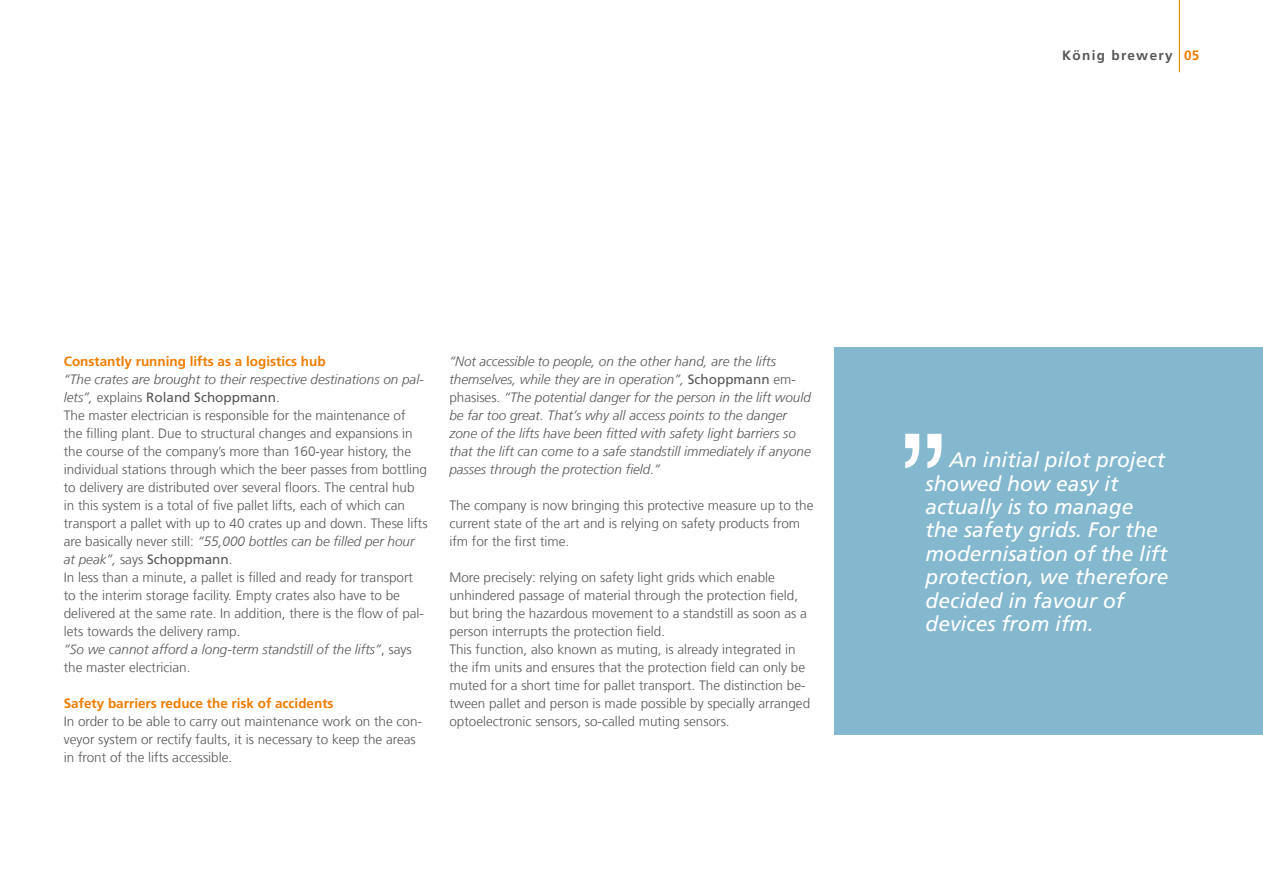
<style>
.page{position:relative;width:1263px;height:893px;background:#fff}
.page>*{position:absolute;margin:0;border:0;box-sizing:border-box;transform-origin:0 0}
.t1{font:135px "Helvetica";color:#fff}
.Zitat{font:italic 21px/23.4px "Frutiger LT Com";color:#fff}
.Fließtext_9pt_versch{font:300 13.5px/18px "Frutiger LT Com";color:#565656}
.Fließtext_9pt_versch-2{font:italic 300 13.5px/18px "Frutiger LT Com";color:#565656}
.Fließtext_9pt_headli{font:700 13.5px "Frutiger LT Com";color:#ef7c00}
.t2{font:700 13.5px "Frutiger LT Com";letter-spacing:.1em;color:#565656}
.s1{color:#ef7c00}
.s2{font-style:normal}
.s3{font-weight:400;font-style:normal}
.s4{font-style:italic}
.s5{font-weight:400}
</style>
<div class="page">
<div style="left:835px;top:348px;width:428px;height:387px;background:#83b8ce"></div>
<hr style="left:1179px;top:0;width:1px;height:72px;background:#ef7c00">
<p class="t2" style="left:1062px;top:47px;width:139px">König brewery <span class="s1">05</span></p>
<p class="Fließtext_9pt_headli" style="left:64px;top:353px;width:263px">Constantly running lifts as a logistics hub</p>
<p class="Fließtext_9pt_versch-2" style="left:64px;top:370px;width:362px">“The crates are brought to their respective destinations on pal&shy;lets”, <span class="s2">explains</span> <span class="s3">Roland Schoppmann</span><span class="s2">.</span></p>
<p class="Fließtext_9pt_versch" style="left:64px;top:406px;width:365px">The master electrician is responsible for the maintenance of the filling plant. Due to structural changes and expansions in the course of the company’s more than 160-year history, the individual stations through which the beer passes from bottling to delivery are distributed over several floors. The central hub in this system is a total of five pallet lifts, each of which can transport a pallet with up to 40 crates up and down. These lifts are basically never still: <span class="s4">“55,000 bottles can be filled per hour at peak”,</span> says <span class="s5">Schoppmann</span>.</p>
<p class="Fließtext_9pt_versch" style="left:64px;top:568px;width:362px">In less than a minute, a pallet is filled and ready for transport to the interim storage facility. Empty crates also have to be delivered at the same rate. In addition, there is the flow of pal&shy;lets towards the delivery ramp.</p>
<p class="Fließtext_9pt_versch-2" style="left:64px;top:640px;width:350px">“So we cannot afford a long-term standstill of the lifts”<span class="s2">, says the master electrician.</span></p>
<p class="Fließtext_9pt_headli" style="left:64px;top:695px;width:271px">Safety barriers reduce the risk of accidents</p>
<p class="Fließtext_9pt_versch" style="left:64px;top:712px;width:360px">In order to be able to carry out maintenance work on the con&shy;veyor system or rectify faults, it is necessary to keep the areas in front of the lifts accessible.</p>
<p class="Fließtext_9pt_versch-2" style="left:449px;top:352px;width:363px">“Not accessible to people, on the other hand, are the lifts themselves, while they are in operation”, <span class="s3">Schoppmann</span> <span class="s2">em&shy;phasises.</span> “The potential danger for the person in the lift would be far too great. That’s why all access points to the danger zone of the lifts have been fitted with safety light barriers so that the lift can come to a safe standstill immediately if anyone passes through the protection field.”</p>
<p class="Fließtext_9pt_versch" style="left:449px;top:496px;width:366px">The company is now bringing this protective measure up to the current state of the art and is relying on safety products from ifm for the first time.</p>
<p class="Fließtext_9pt_versch" style="left:449px;top:568px;width:359px">More precisely: relying on safety light grids which enable unhindered passage of material through the protection field, but bring the hazardous movement to a standstill as soon as a person interrupts the protection field.</p>
<p class="Fließtext_9pt_versch" style="left:449px;top:640px;width:362px">This function, also known as muting, is already integrated in the ifm units and ensures that the protection field can only be muted for a short time for pallet transport. The distinction be&shy;tween pallet and person is made possible by specially arranged optoelectronic sensors, so-called muting sensors.</p>
<p class="t1" style="left:900px;top:297px;width:46px">„</p>
<p class="Zitat" style="left:926px;top:448px;width:244px;text-indent:23px">An initial pilot project showed how easy it actually is to manage the safety grids. For the modernisation of the lift protection, we therefore decided in favour of devices from ifm.</p>
</div>
